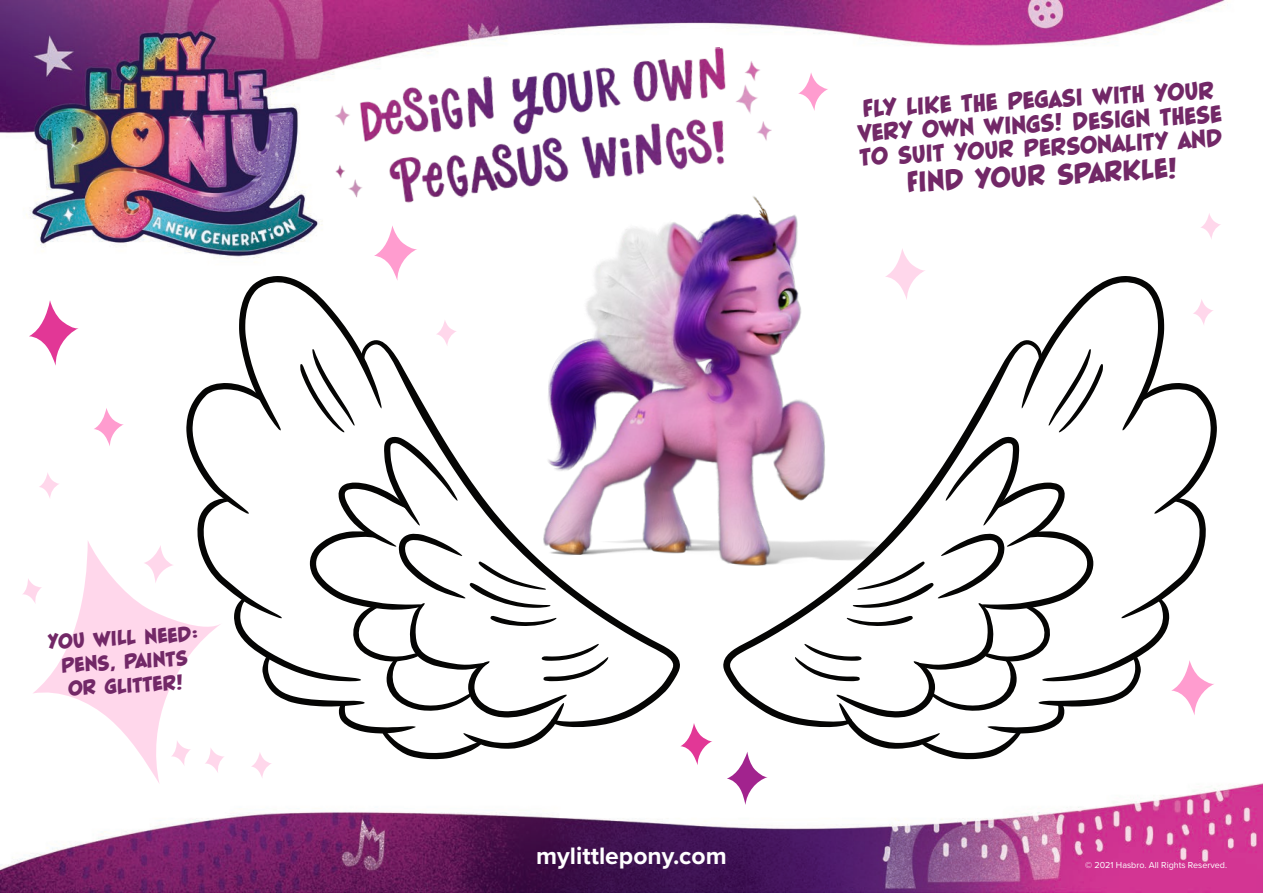
<style>
.page{position:relative;width:1263px;height:893px;background:#fff}
.page>*{position:absolute;margin:0;border:0;box-sizing:border-box;transform-origin:0 0}
.t1{font:39px "Blambot FX Pro Heavy BB";color:#722867}
.t2{font:33px/24px "Blambot FX Pro Heavy BB";color:#722867}
.t3{font:28.5px/24px "Blambot FX Pro Heavy BB";color:#722867;text-align:center}
.t4{font:700 24.6px "Proxima Nova";color:#fff}
.t5{font:9px "Proxima Nova";color:#fff}
</style>
<div class="page">
<img style="left:0;top:0;width:1263px;height:893px">
<img style="left:429px;top:152px;width:519px;height:458px">
<img style="left:725px;top:273px;width:496px;height:484px">
<img style="left:722px;top:338px;width:73px;height:389px">
<svg style="left:609px;top:273px;width:69px;height:484px"></svg>
<img style="left:609px;top:338px;width:72px;height:389px">
<img style="left:326px;top:42px;width:449px;height:171px">
<svg style="left:32px;top:540px;width:191px;height:244px"></svg>
<svg style="left:22px;top:578px;width:20px;height:26px"></svg>
<svg style="left:727px;top:752px;width:41px;height:53px"></svg>
<svg style="left:29px;top:300px;width:50px;height:66px"></svg>
<svg style="left:680px;top:723px;width:33px;height:42px"></svg>
<svg style="left:94px;top:408px;width:30px;height:38px"></svg>
<svg style="left:39px;top:472px;width:21px;height:27px"></svg>
<svg style="left:1200px;top:213px;width:21px;height:27px"></svg>
<svg style="left:143px;top:225px;width:466px;height:554px"></svg>
<svg style="left:795px;top:248px;width:422px;height:512px"></svg>
<svg style="left:798px;top:72px;width:31px;height:39px"></svg>
<p class="t3" style="left:47px;top:629px;width:152px;rotate:-3deg">You will need: pens, paints or glitter!</p>
<p class="t2" style="left:855px;top:96px;width:366px;rotate:-3deg">Fly like the Pegasi with your very own wings! Design these to suit your personality and</p>
<p class="t1" style="left:906px;top:162px;width:273px;rotate:-3deg">find your sparkle!</p>
<p class="t4" style="left:536px;top:838px;width:192px">mylittlepony.com</p>
<p class="t5" style="left:1085px;top:859px;width:144px">© 2021 Hasbro. All Rights Reserved.</p>
</div>
